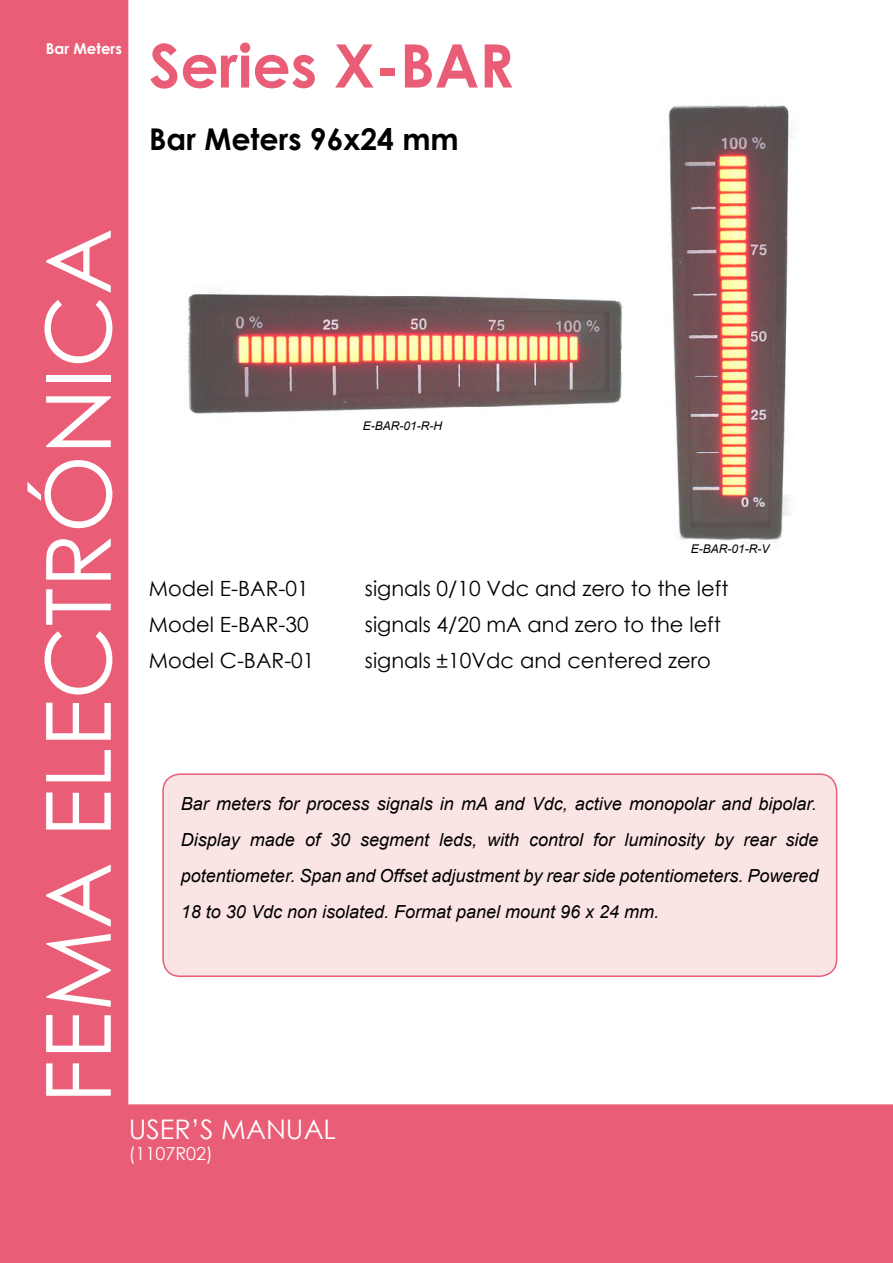
<style>
.page{position:relative;width:893px;height:1263px;background:#fff}
.page>*{position:absolute;margin:0;border:0;box-sizing:border-box;transform-origin:0 0}
.t1{font:90px "Century Gothic";color:#fff}
.t2{font:700 60px "Century Gothic";color:#e95d77}
.t3{font:700 30px "Century Gothic";color:#000}
.t4{font:27px "Century Gothic";color:#fff}
.t5{font:21px "Century Gothic";color:#000}
.t6{font:italic 18px/36px "Arial";color:#000;text-align:justify}
.t7{font:18px "Century Gothic";color:#fff}
.t8{font:700 15px "Century Gothic";color:#fff}
.t9{font:italic 12px "Arial";color:#000}
</style>
<div class="page">
<div style="left:163px;top:774px;width:674px;height:202px;background:#fbe4e4;border-radius:17px"></div>
<div style="left:162px;top:773px;width:675px;height:204px;border:2px solid #e95d77;border-radius:17px"></div>
<div style="left:0;top:0;width:128px;height:1104px;background:#e95d77"></div>
<div style="left:0;top:1104px;width:893px;height:159px;background:#e95d77"></div>
<img style="left:188px;top:291px;width:435px;height:123px">
<img style="left:668px;top:105px;width:124px;height:439px">
<p class="t8" style="left:46px;top:39px;width:78px">Bar Meters</p>
<h2 class="t2" style="left:149px;top:28px;width:366px">Series X-BAR</h2>
<h3 class="t3" style="left:149px;top:120px;width:311px">Bar Meters 96x24 mm</h3>
<h1 class="t1" style="left:23px;top:1103px;width:877px;rotate:-90deg">FEMA ELECTRÓNICA</h1>
<p class="t9" style="left:363px;top:418px;width:81px">E-BAR-01-R-H</p>
<p class="t9" style="left:691px;top:541px;width:80px">E-BAR-01-R-V</p>
<p class="t5" style="left:149px;top:576px;width:161px">Model E-BAR-01</p>
<p class="t5" style="left:365px;top:576px;width:365px">signals 0/10 Vdc and zero to the left</p>
<p class="t5" style="left:149px;top:612px;width:161px">Model E-BAR-30</p>
<p class="t5" style="left:365px;top:612px;width:358px">signals 4/20 mA and zero to the left</p>
<p class="t5" style="left:149px;top:648px;width:167px">Model C-BAR-01</p>
<p class="t5" style="left:365px;top:648px;width:347px">signals ±10Vdc and centered zero</p>
<p class="t6" style="left:181px;top:786px;width:639px">Bar meters for process signals in mA and Vdc, active monopolar and bipolar.<br>Display made of 30 segment leds, with control for luminosity by rear side potentiometer. Span and Offset adjustment by rear side potentiometers. Powered 18 to 30 Vdc non isolated. Format panel mount 96 x 24 mm.</p>
<h3 class="t4" style="left:129px;top:1113px;width:136px">USER’S Manual</h3>
<p class="t7" style="left:129px;top:1143px;width:86px">(1107r02)</p>
</div>
